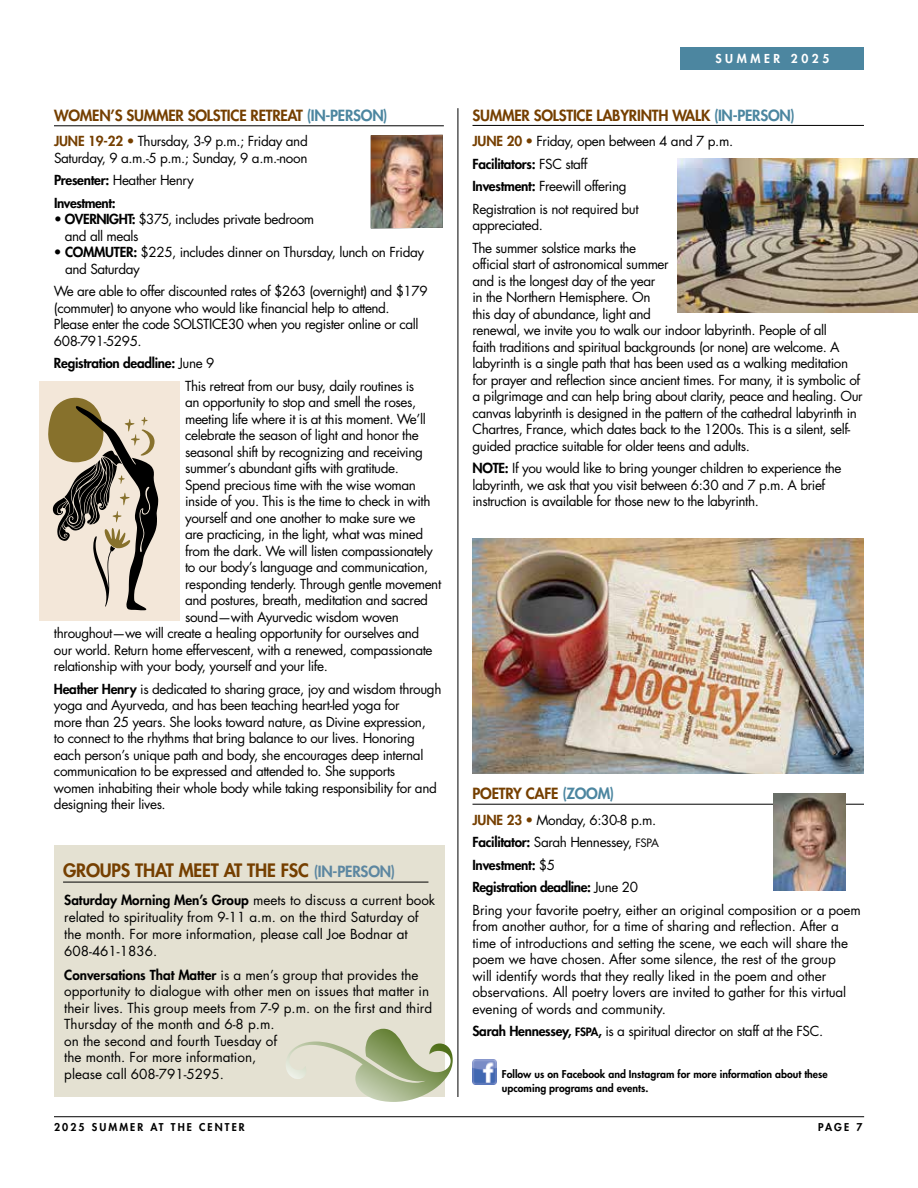
<style>
.page{position:relative;width:918px;height:1188px;background:#fff}
.page>*{position:absolute;margin:0;border:0;box-sizing:border-box;transform-origin:0 0}
.t1{font:800 18px "Futura Std";letter-spacing:-.01em;color:#753f00}
.t2{font:800 15px "Futura Std";letter-spacing:-.015em;color:#753f00}
.t3{font:13.5px/16.5px "Futura Std";letter-spacing:-.03em;color:#000}
.t4{font:13.5px/16.5px "Futura Std";letter-spacing:-.01em;color:#000}
.t5{font:13.5px/16.5px "Futura Std";color:#000}
.t6{font:800 13.5px/22.5px "Futura Std";letter-spacing:-.03em;color:#000}
.t7{font:800 12px "Futura Std";letter-spacing:.3em;color:#fff}
.t8{font:800 10.5px/13.5px "Futura Std";color:#000}
.t9{font:800 10.5px "Futura Std";letter-spacing:.2em;color:#000}
.s1{color:#4c86a0}
.s2{font-weight:800;color:#753f00}
.s3{font-weight:400}
.s4{font-weight:800}
.s5{font-size:15px;color:#5d87a1}
.s6{font-size:11.25px}
.s7{font-weight:800;font-size:11.25px}
</style>
<div class="page">
<hr style="left:54px;top:1116px;width:810px;height:1px;background:#000">
<div style="left:681px;top:47px;width:183px;height:23px;background:#4c86a0"></div>
<hr style="left:472px;top:125px;width:392px;height:1px;background:#000">
<hr style="left:54px;top:125px;width:390px;height:1px;background:#000">
<hr style="left:458px;top:108px;width:1px;height:989px;background:#000">
<div style="left:54px;top:845px;width:391px;height:252px;background:#e4e1d2"></div>
<svg style="left:286px;top:1029px;width:167px;height:73px"></svg>
<hr style="left:63px;top:882px;width:365px;height:1px;background:#000">
<img style="left:371px;top:135px;width:72px;height:93px">
<img style="left:677px;top:158px;width:241px;height:155px">
<img style="left:472px;top:538px;width:392px;height:236px">
<div style="left:39px;top:381px;width:140px;height:240px;background:#f3e7d9"></div>
<svg style="left:48px;top:398px;width:110px;height:212px"></svg>
<hr style="left:472px;top:804px;width:392px;height:1px;background:#000">
<img style="left:773px;top:794px;width:72px;height:97px">
<img style="left:472px;top:1059px;width:25px;height:25px">
<p class="t2" style="left:54px;top:106px;width:335px">WOMEN’S SUMMER SOLSTICE RETREAT <span class="s1">(IN-PERSON)</span></p>
<p class="t3" style="left:54px;top:133px;width:255px"><span class="s2">JUNE 19-22 •</span> Thursday, 3-9 p.m.; Friday and<br>Saturday, 9 a.m.-5 p.m.; Sunday, 9 a.m.-noon</p>
<p class="t6" style="left:54px;top:169px;width:141px">Presenter: <span class="s3">Heather Henry<br></span>Investment:</p>
<p class="t3" style="left:65px;top:211px;width:251px;text-indent:-11px"><span class="s4">• OVERNIGHT:</span> $375, includes private bedroom and all meals</p>
<p class="t3" style="left:65px;top:244px;width:361px;text-indent:-11px"><span class="s4">• COMMUTER:</span> $225, includes dinner on Thursday, lunch on Friday and Saturday</p>
<p class="t3" style="left:54px;top:283px;width:375px">We are able to offer discounted rates of $263 (overnight) and $179 (commuter) to anyone who would like financial help to attend.<br>Please enter the code SOLSTICE30 when you register online or call 608-791-5295.</p>
<p class="t3" style="left:185px;top:352px;width:231px;line-height:22.5px;text-indent:-131px"><span class="s4">Registration deadline:</span> June 9<br>This retreat from our busy, daily routines is</p>
<p class="t3" style="left:185px;top:394px;width:233px">an opportunity to stop and smell the roses,</p>
<p class="t3" style="left:185px;top:411px;width:242px">meeting life where it is at this moment. We’ll</p>
<p class="t3" style="left:185px;top:427px;width:235px">celebrate the season of light and honor the</p>
<p class="t3" style="left:185px;top:444px;width:239px">seasonal shift by recognizing and receiving</p>
<p class="t3" style="left:185px;top:460px;width:215px">summer’s abundant gifts with gratitude.</p>
<p class="t3" style="left:185px;top:477px;width:232px">Spend precious time with the wise woman</p>
<p class="t3" style="left:185px;top:493px;width:247px">inside of you. This is the time to check in with</p>
<p class="t3" style="left:185px;top:510px;width:232px">yourself and one another to make sure we</p>
<p class="t3" style="left:185px;top:526px;width:240px">are practicing, in the light, what was mined</p>
<p class="t3" style="left:185px;top:543px;width:249px">from the dark. We will listen compassionately</p>
<p class="t3" style="left:185px;top:559px;width:245px">to our body’s language and communication,</p>
<p class="t3" style="left:185px;top:576px;width:258px">responding tenderly. Through gentle movement</p>
<p class="t3" style="left:185px;top:592px;width:244px">and postures, breath, meditation and sacred</p>
<p class="t3" style="left:185px;top:609px;width:215px">sound—with Ayurvedic wisdom woven</p>
<p class="t3" style="left:54px;top:625px;width:367px">throughout—we will create a healing opportunity for ourselves and</p>
<p class="t3" style="left:54px;top:642px;width:380px">our world. Return home effervescent, with a renewed, compassionate</p>
<p class="t3" style="left:54px;top:658px;width:275px">relationship with your body, yourself and your life.</p>
<p class="t3" style="left:54px;top:681px;width:389px"><span class="s4">Heather Henry</span> is dedicated to sharing grace, joy and wisdom through yoga and Ayurveda, and has been teaching heart-led yoga for<br>more than 25 years. She looks toward nature, as Divine expression,<br>to connect to the rhythms that bring balance to our lives. Honoring each person’s unique path and body, she encourages deep internal communication to be expressed and attended to. She supports<br>women inhabiting their whole body while taking responsibility for and designing their lives.</p>
<h1 class="t1" style="left:63px;top:859px;width:334px">GROUPS THAT MEET AT THE FSC <span class="s5">(IN-PERSON)</span></h1>
<p class="t5" style="left:64px;top:891px;width:373px;line-height:17.2px"><span class="s4">Saturday Morning Men’s Group</span> meets to discuss a current book related to spirituality from 9-11 a.m. on the third Saturday of the month. For more information, please call Joe Bodnar at 608-461-1836.</p>
<p class="t5" style="left:64px;top:967px;width:370px"><span class="s4">Conversations That Matter</span> is a men’s group that provides the opportunity to dialogue with other men on issues that matter in their lives. This group meets from 7-9 p.m. on the first and third Thursday of the month and 6-8 p.m.<br>on the second and fourth Tuesday of<br>the month. For more information,<br>please call 608-791-5295.</p>
<p class="t7" style="left:715px;top:51px;width:116px">SUMMER 2025</p>
<p class="t2" style="left:472px;top:106px;width:324px">SUMMER SOLSTICE LABYRINTH WALK <span class="s1">(IN-PERSON)</span></p>
<p class="t3" style="left:472px;top:130px;width:262px;line-height:22.5px"><span class="s2">JUNE 20 •</span> Friday, open between 4 and 7 p.m.<br><span class="s4">Facilitators:</span> FSC staff<br><span class="s4">Investment:</span> Freewill offering<br>Registration is not required but</p>
<p class="t3" style="left:472px;top:214px;width:165px;line-height:22.5px">appreciated.<br>The summer solstice marks the</p>
<p class="t3" style="left:472px;top:256px;width:392px">official start of astronomical summer<br>and is the longest day of the year<br>in the Northern Hemisphere. On<br>this day of abundance, light and<br>renewal, we invite you to walk our indoor labyrinth. People of all<br>faith traditions and spiritual backgrounds (or none) are welcome. A labyrinth is a single path that has been used as a walking meditation for prayer and reflection since ancient times. For many, it is symbolic of a pilgrimage and can help bring about clarity, peace and healing. Our canvas labyrinth is designed in the pattern of the cathedral labyrinth in Chartres, France, which dates back to the 1200s. This is a silent, self&shy;guided practice suitable for older teens and adults.</p>
<p class="t3" style="left:472px;top:460px;width:371px"><span class="s4">NOTE:</span> If you would like to bring younger children to experience the labyrinth, we ask that you visit between 6:30 and 7 p.m. A brief instruction is available for those new to the labyrinth.</p>
<p class="t2" style="left:472px;top:784px;width:143px">POETRY CAFE <span class="s1">(ZOOM)</span></p>
<p class="t4" style="left:472px;top:809px;width:390px;line-height:22.5px"><span class="s2">JUNE 23 •</span> Monday, 6:30-8 p.m.<br><span class="s4">Facilitator:</span> Sarah Hennessey, <span class="s6">FSPA<br></span><span class="s4">Investment:</span> $5<br><span class="s4">Registration deadline:</span> June 20<br>Bring your favorite poetry, either an original composition or a poem</p>
<p class="t4" style="left:472px;top:918px;width:377px">from another author, for a time of sharing and reflection. After a time of introductions and setting the scene, we each will share the poem we have chosen. After some silence, the rest of the group will identify words that they really liked in the poem and other observations. All poetry lovers are invited to gather for this virtual evening of words and community.</p>
<p class="t3" style="left:472px;top:1023px;width:352px"><span class="s4">Sarah Hennessey,</span> <span class="s7">FSPA</span><span class="s4">,</span> is a spiritual director on staff at the FSC.</p>
<p class="t8" style="left:502px;top:1068px;width:327px">Follow us on Facebook and Instagram for more information about these upcoming programs and events.</p>
<p class="t9" style="left:54px;top:1120px;width:192px">2025 SUMMER AT THE CENTER</p>
<p class="t8" style="left:818px;top:1120px;width:46px">PAGE 7</p>
</div>
